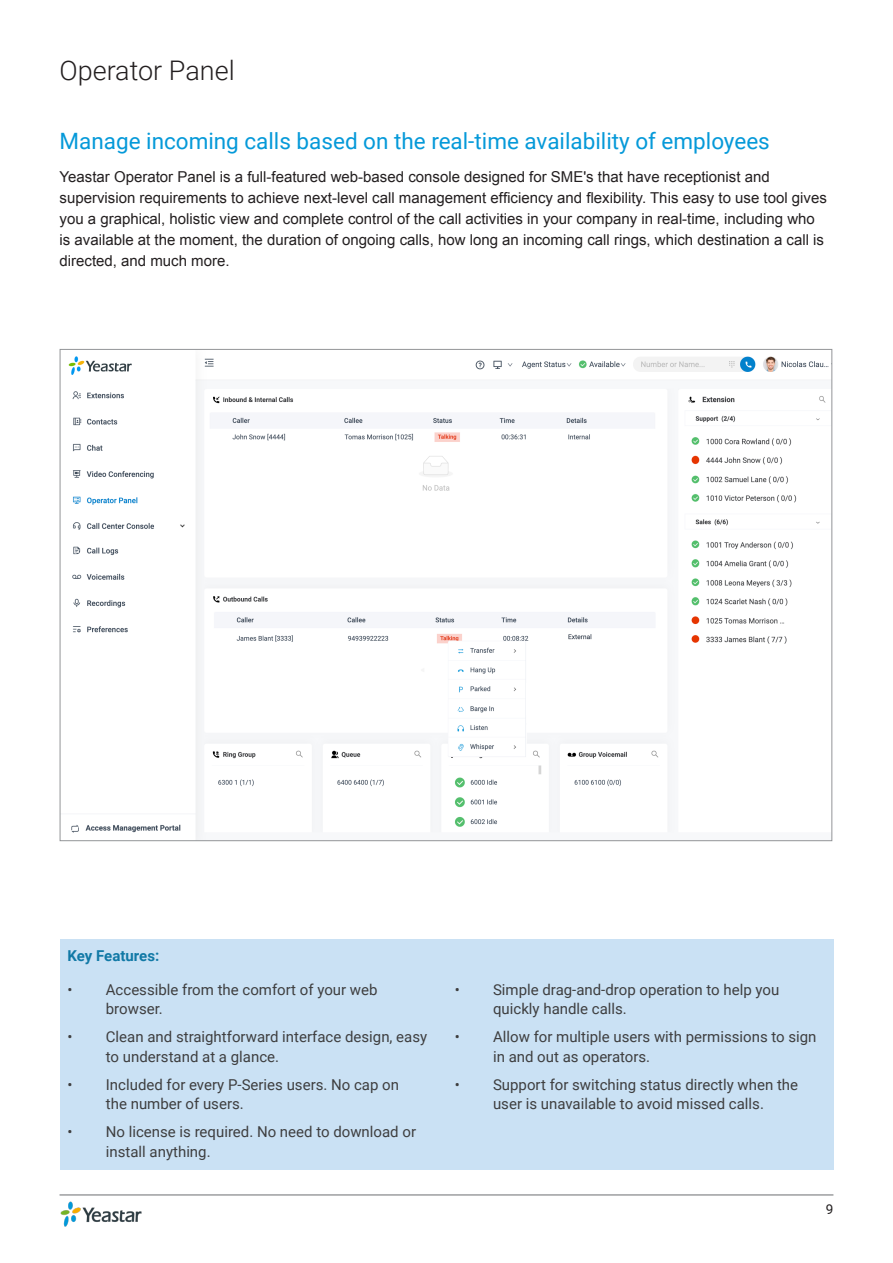
<style>
.page{position:relative;width:893px;height:1263px;background:#fff}
.page>*{position:absolute;margin:0;border:0;box-sizing:border-box;transform-origin:0 0}
.t1{font:300 27px "Roboto";color:#231f20}
.t2{font:22.5px "Roboto";color:#0599d9}
.t3{font:15px/19.5px "Roboto";color:#3e3e3f}
.t4{font:15px/21px "Arial";color:#231f20}
.t5{font:700 15px "Roboto";color:#1179a6}
.t6{font:13.5px "Roboto";color:#231f20}
</style>
<div class="page">
<hr style="left:60px;top:1195px;width:773px;height:1px;background:#6c6d70">
<img style="left:60px;top:1201px;width:82px;height:26px">
<div style="left:60px;top:939px;width:773px;height:231px;background:#cae1f4"></div>
<img style="left:68px;top:356px;width:761px;height:483px">
<p class="t1" style="left:60px;top:51px;width:177px">Operator Panel</p>
<p class="t2" style="left:60px;top:125px;width:712px">Manage incoming calls based on the real-time availability of employees</p>
<p class="t4" style="left:60px;top:166px;width:769px">Yeastar Operator Panel is a full-featured web-based console designed for SME's that have receptionist and supervision requirements to achieve next-level call management efficiency and flexibility. This easy to use tool gives you a graphical, holistic view and complete control of the call activities in your company in real-time, including who is available at the moment, the duration of ongoing calls, how long an incoming call rings, which destination a call is directed, and much more.</p>
<p class="t5" style="left:68px;top:945px;width:93px">Key Features:</p>
<p class="t3" style="left:106px;top:979px;width:273px;text-indent:-38px">• Accessible from the comfort of your web browser.</p>
<p class="t3" style="left:106px;top:1026px;width:323px;text-indent:-38px">• Clean and straightforward interface design, easy to understand at a glance.</p>
<p class="t3" style="left:106px;top:1074px;width:295px;text-indent:-38px">• Included for every P-Series users. No cap on the number of users.</p>
<p class="t3" style="left:106px;top:1121px;width:312px;text-indent:-38px">• No license is required. No need to download or install anything.</p>
<p class="t3" style="left:493px;top:979px;width:288px;text-indent:-38px">• Simple drag-and-drop operation to help you quickly handle calls.</p>
<p class="t3" style="left:493px;top:1026px;width:325px;text-indent:-38px">• Allow for multiple users with permissions to sign in and out as operators.</p>
<p class="t3" style="left:455px;top:1074px;width:345px;text-align:center">• Support for switching status directly when the user is unavailable to avoid missed calls.</p>
<p class="t6" style="left:826px;top:1199px;width:9px">9</p>
</div>
